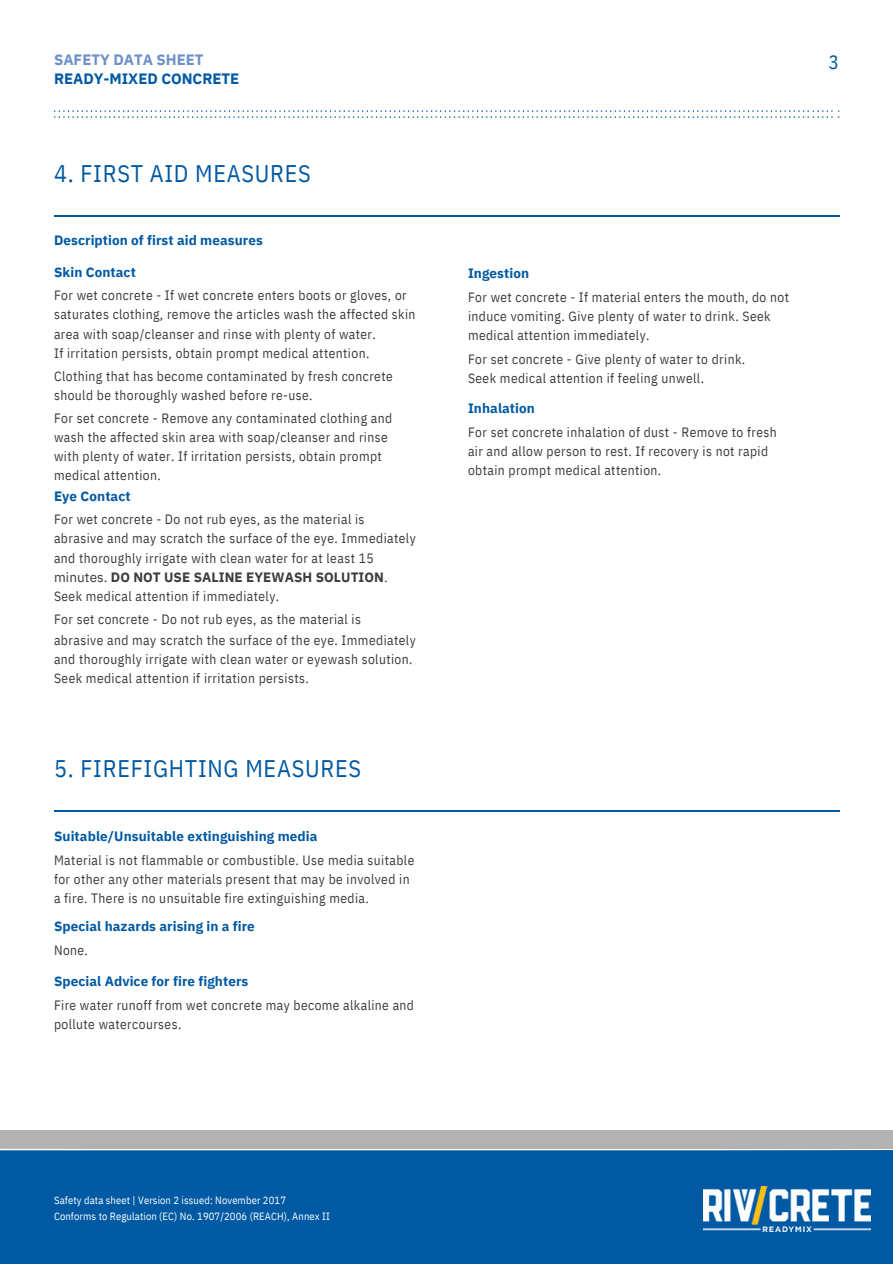
<style>
.page{position:relative;width:893px;height:1264px;background:#fff}
.page>*{position:absolute;margin:0;border:0;box-sizing:border-box;transform-origin:0 0}
.t1{font:24px "IBM Plex Sans Cond";letter-spacing:.03em;color:#0059a3}
.t2{font:19.5px "IBM Plex Sans Cond";color:#0059a3}
.t3{font:700 15px/19.2px "IBM Plex Sans";color:#0059a3}
.t4{font:13.5px "IBM Plex Sans Cond";letter-spacing:.03em;color:#3c3c3b}
.t5{font:700 13.5px "IBM Plex Sans";letter-spacing:.005em;color:#0059a3}
.t6{font:700 13.5px "IBM Plex Sans";letter-spacing:.005em;color:#3c3c3b}
.t7{font:10.5px "IBM Plex Sans Cond";letter-spacing:.01em;color:#fff}
.s1{color:#6d90c8}
.s2{font-weight:400}
</style>
<div class="page">
<div style="left:0;top:1150px;width:892px;height:113px;background:#0059a3"></div>
<div style="left:0;top:1130px;width:892px;height:18px;background:#b3b2b2"></div>
<svg style="left:0;top:1148px;width:892px;height:1px"></svg>
<hr style="left:54px;top:215px;width:785px;height:1px;background:#0059a3">
<hr style="left:54px;top:809px;width:785px;height:2px;background:#0059a3">
<svg style="left:54px;top:110px;width:785px;height:8px"></svg>
<img style="left:703px;top:1186px;width:167px;height:45px">
<p class="t3" style="left:54px;top:50px;width:187px"><span class="s1">SAFETY DATA SHEET<br></span>READY-MIXED CONCRETE</p>
<p class="t2" style="left:828px;top:49px;width:12px">3</p>
<p class="t1" style="left:54px;top:157px;width:258px">4. FIRST AID MEASURES</p>
<p class="t5" style="left:54px;top:231px;width:210px">Description of first aid measures</p>
<p class="t5" style="left:54px;top:263px;width:83px">Skin Contact</p>
<p class="t4" style="left:54px;top:286px;width:354px">For wet concrete - If wet concrete enters boots or gloves, or</p>
<p class="t4" style="left:54px;top:305px;width:363px">saturates clothing, remove the articles wash the affected skin</p>
<p class="t4" style="left:54px;top:325px;width:323px">area with soap/cleanser and rinse with plenty of water.</p>
<p class="t4" style="left:54px;top:344px;width:317px">If irritation persists, obtain prompt medical attention.</p>
<p class="t4" style="left:54px;top:367px;width:340px">Clothing that has become contaminated by fresh concrete</p>
<p class="t4" style="left:54px;top:386px;width:260px">should be thoroughly washed before re-use.</p>
<p class="t4" style="left:54px;top:409px;width:339px">For set concrete - Remove any contaminated clothing and</p>
<p class="t4" style="left:54px;top:428px;width:335px">wash the affected skin area with soap/cleanser and rinse</p>
<p class="t4" style="left:54px;top:447px;width:329px">with plenty of water. If irritation persists, obtain prompt</p>
<p class="t4" style="left:54px;top:466px;width:108px">medical attention.</p>
<p class="t5" style="left:54px;top:487px;width:78px">Eye Contact</p>
<p class="t4" style="left:54px;top:510px;width:312px">For wet concrete - Do not rub eyes, as the material is</p>
<p class="t4" style="left:54px;top:529px;width:363px">abrasive and may scratch the surface of the eye. Immediately</p>
<p class="t4" style="left:54px;top:548px;width:321px">and thoroughly irrigate with clean water for at least 15</p>
<p class="t6" style="left:54px;top:568px;width:335px"><span class="s2">minutes.</span> DO NOT USE SALINE EYEWASH SOLUTION<span class="s2">.</span></p>
<p class="t4" style="left:54px;top:587px;width:227px">Seek medical attention if immediately.</p>
<p class="t4" style="left:54px;top:610px;width:308px">For set concrete - Do not rub eyes, as the material is</p>
<p class="t4" style="left:54px;top:631px;width:363px">abrasive and may scratch the surface of the eye. Immediately</p>
<p class="t4" style="left:54px;top:650px;width:360px">and thoroughly irrigate with clean water or eyewash solution.</p>
<p class="t4" style="left:54px;top:669px;width:256px">Seek medical attention if irritation persists.</p>
<p class="t1" style="left:54px;top:752px;width:308px">5. FIREFIGHTING MEASURES</p>
<p class="t5" style="left:54px;top:827px;width:265px">Suitable/Unsuitable extinguishing media</p>
<p class="t4" style="left:54px;top:850px;width:362px">Material is not flammable or combustible. Use media suitable</p>
<p class="t4" style="left:54px;top:869px;width:357px">for other any other materials present that may be involved in</p>
<p class="t4" style="left:54px;top:889px;width:316px">a fire. There is no unsuitable fire extinguishing media.</p>
<p class="t5" style="left:54px;top:917px;width:202px">Special hazards arising in a fire</p>
<p class="t4" style="left:54px;top:940px;width:35px">None.</p>
<p class="t5" style="left:54px;top:972px;width:196px">Special Advice for fire fighters</p>
<p class="t4" style="left:54px;top:995px;width:361px">Fire water runoff from wet concrete may become alkaline and</p>
<p class="t4" style="left:54px;top:1015px;width:129px">pollute watercourses.</p>
<p class="t5" style="left:468px;top:264px;width:63px">Ingestion</p>
<p class="t4" style="left:468px;top:288px;width:322px">For wet concrete - If material enters the mouth, do not</p>
<p class="t4" style="left:468px;top:307px;width:304px">induce vomiting. Give plenty of water to drink. Seek</p>
<p class="t4" style="left:468px;top:326px;width:183px">medical attention immediately.</p>
<p class="t4" style="left:468px;top:350px;width:279px">For set concrete - Give plenty of water to drink.</p>
<p class="t4" style="left:468px;top:369px;width:237px">Seek medical attention if feeling unwell.</p>
<p class="t5" style="left:468px;top:399px;width:68px">Inhalation</p>
<p class="t4" style="left:468px;top:423px;width:310px">For set concrete inhalation of dust - Remove to fresh</p>
<p class="t4" style="left:468px;top:442px;width:302px">air and allow person to rest. If recovery is not rapid</p>
<p class="t4" style="left:468px;top:461px;width:195px">obtain prompt medical attention.</p>
<p class="t7" style="left:54px;top:1192px;width:233px">Safety data sheet | Version 2 issued: November 2017</p>
<p class="t7" style="left:54px;top:1208px;width:277px">Conforms to Regulation (EC) No. 1907/2006 (REACH), Annex II</p>
</div>
